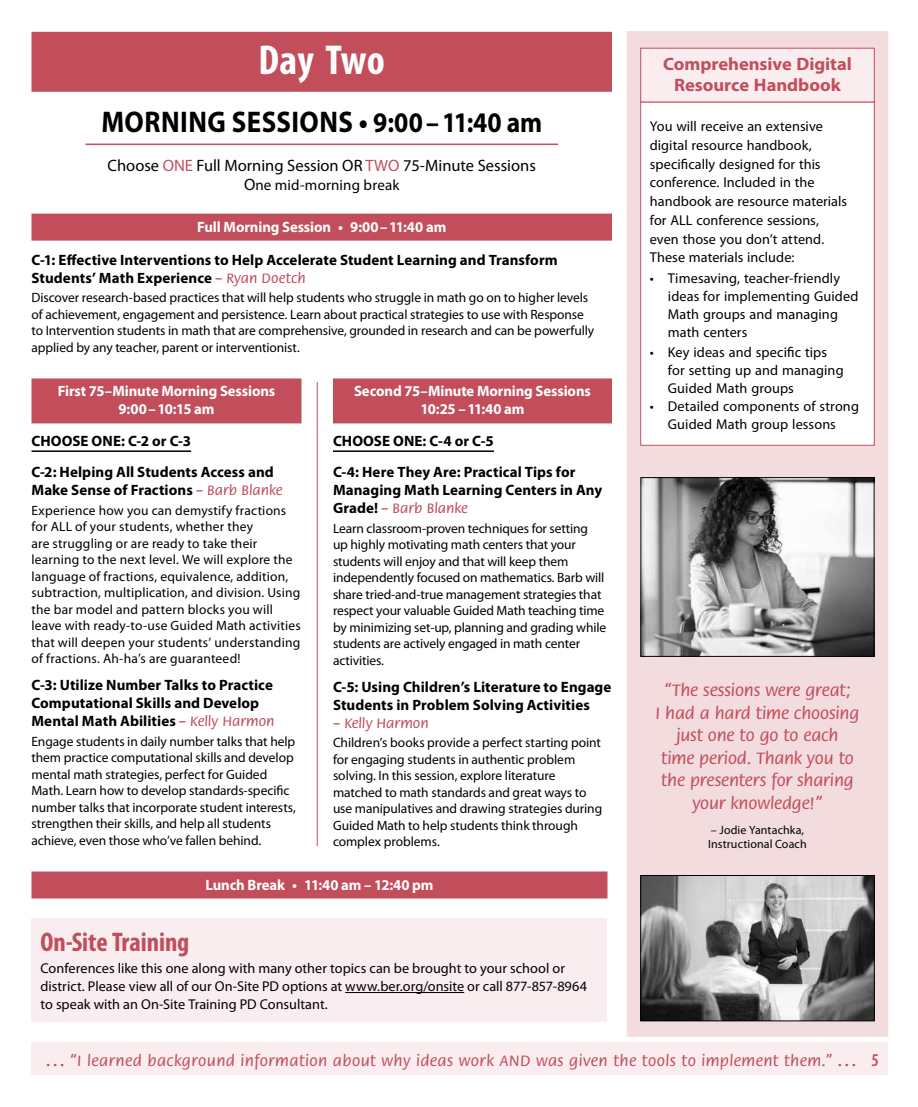
<style>
.page{position:relative;width:918px;height:1107px;background:#fff}
.page>*{position:absolute;margin:0;border:0;box-sizing:border-box;transform-origin:0 0}
.t1{font:700 condensed 42px "Myriad Pro";letter-spacing:.005em;color:#fff}
.t2{font:700 30px "Myriad Pro";letter-spacing:.015em;color:#000;scale:.9 1}
.t3{font:700 condensed 27px "Myriad Pro";color:#c24e5c}
.t4{font:500 18px/22.5px "Flora Std";letter-spacing:-.01em;color:#c24e5c;text-align:center}
.t5{font:700 18px/21.6px "Myriad Pro";letter-spacing:-.005em;color:#c24e5c;text-align:center}
.t6{font:600 condensed 18px "Myriad Pro";color:#c24e5c}
.t7{font:500 16.5px "Flora Std";letter-spacing:.025em;color:#c24e5c}
.t8{font:16.5px "Myriad Pro";color:#000}
.t9{font:700 15px/18px "Myriad Pro";letter-spacing:.005em;color:#000}
.t10{font:700 15px/18px "Myriad Pro";letter-spacing:-.005em;color:#fff;text-align:center}
.t11{font:500 15px "Flora Std";color:#c24e5c}
.t12{font:15px "Myriad Pro";letter-spacing:.01em;color:#000}
.t13{font:14.25px/18px "Myriad Pro";letter-spacing:.005em;color:#000}
.t14{font:13.5px/16.5px "Myriad Pro";letter-spacing:-.005em;color:#000}
.t15{font:13.5px/16.5px "Myriad Pro";letter-spacing:.015em;color:#000}
.t16{font:12px/14.4px "Myriad Pro";letter-spacing:.01em;color:#000}
.s1{font-size:28.5px}
.s2{color:#c24e5c}
.s3{font-size:16.5px}
.s4{font-family:"Flora Std";font-weight:500;color:#c24e5c}
.s5{font-family:"Myriad Pro";font-weight:700;color:#000}
.s6{font-size:21px}
</style>
<div class="page">
<div style="left:627px;top:32px;width:261px;height:1004px;background:#f3dcde"></div>
<img style="left:642px;top:877px;width:230px;height:142px">
<div style="left:640px;top:875px;width:234px;height:146px;border:1px solid #000"></div>
<div style="left:32px;top:1042px;width:856px;height:34px;background:#f9edef"></div>
<div style="left:641px;top:48px;width:233px;height:54px;background:#f9edef"></div>
<div style="left:640px;top:48px;width:234px;height:54px;border:1px solid #c24e5c"></div>
<img style="left:642px;top:479px;width:230px;height:176px">
<div style="left:640px;top:477px;width:234px;height:180px;border:1px solid #000"></div>
<div style="left:32px;top:214px;width:580px;height:27px;background:#c24e5c"></div>
<div style="left:32px;top:378px;width:270px;height:45px;background:#c24e5c"></div>
<hr style="left:32px;top:450px;width:159px;height:2px;background:#000">
<div style="left:333px;top:378px;width:279px;height:45px;background:#c24e5c"></div>
<hr style="left:333px;top:450px;width:161px;height:2px;background:#000">
<div style="left:32px;top:872px;width:576px;height:26px;background:#c24e5c"></div>
<hr style="left:317px;top:382px;width:1px;height:464px;background:#c24e5c">
<div style="left:32px;top:32px;width:580px;height:60px;background:#c24e5c"></div>
<hr style="left:86px;top:144px;width:472px;height:1px;background:#c24e5c">
<div style="left:641px;top:102px;width:233px;height:343px;background:#fff"></div>
<div style="left:640px;top:102px;width:234px;height:344px;border:1px solid #c24e5c"></div>
<div style="left:32px;top:918px;width:576px;height:104px;background:#f9edef"></div>
<hr style="left:345px;top:992px;width:119px;height:1px;background:#000">
<h1 class="t1" style="left:259px;top:34px;width:128px">Day Two</h1>
<h2 class="t2" style="left:101px;top:102px;width:491px">MORNING SESSIONS • <span class="s1">9:00–11:40 am</span></h2>
<p class="t8" style="left:108px;top:155px;width:430px">Choose <span class="s2">ONE</span> Full Morning Session OR <span class="s2">TWO</span> 75-Minute Sessions</p>
<p class="t12" style="left:244px;top:176px;width:157px"><span class="s3">O</span>ne mid-morning break</p>
<p class="t10" style="left:197px;top:217px;width:251px">Full Morning Session • 9:00–11:40 am</p>
<p class="t9" style="left:32px;top:250px;width:528px">C‑1: Effective Interventions to Help Accelerate Student Learning and Transform<br>Students’ Math Experience <span class="s4">– Ryan Doetch</span></p>
<p class="t14" style="left:32px;top:289px;width:564px">Discover research-based practices that will help students who struggle in math go on to higher levels of achievement, engagement and persistence. Learn about practical strategies to use with Response to Intervention students in math that are comprehensive, grounded in research and can be powerfully applied by any teacher, parent or interventionist.</p>
<p class="t10" style="left:58px;top:382px;width:219px">First 75–Minute Morning Sessions<br>9:00–10:15 am</p>
<p class="t9" style="left:32px;top:425px;width:244px;line-height:31.5px">CHOOSE ONE: C‑2 or C‑3<br>C‑2: Helping All Students Access and</p>
<p class="t9" style="left:32px;top:481px;width:252px">Make Sense of Fractions <span class="s4">– Barb Blanke</span></p>
<p class="t15" style="left:32px;top:502px;width:271px">Experience how you can demystify fractions for ALL of your students, whether they<br>are struggling or are ready to take their learning to the next level. We will explore the language of fractions, equivalence, addition, subtraction, multiplication, and division. Using the bar model and pattern blocks you will leave with ready-to-use Guided Math activities that will deepen your students’ understanding of fractions. Ah-ha’s are guaranteed!</p>
<p class="t9" style="left:32px;top:676px;width:245px">C‑3: Utilize Number Talks to Practice<br>Computational Skills and Develop<br>Mental Math Abilities <span class="s4">– Kelly Harmon</span></p>
<p class="t14" style="left:32px;top:733px;width:266px">Engage students in daily number talks that help them practice computational skills and develop mental math strategies, perfect for Guided Math. Learn how to develop standards-specific number talks that incorporate student interests, strengthen their skills, and help all students achieve, even those who’ve fallen behind.</p>
<p class="t10" style="left:354px;top:382px;width:238px">Second 75–Minute Morning Sessions<br>10:25 –11:40 am</p>
<p class="t9" style="left:333px;top:425px;width:244px;line-height:31.5px">CHOOSE ONE: C‑4 or C‑5<br>C‑4: Here They Are: Practical Tips for</p>
<p class="t9" style="left:333px;top:481px;width:271px">Managing Math Learning Centers in Any</p>
<p class="t11" style="left:333px;top:501px;width:136px"><span class="s5">Grade!</span> – Barb Blanke</p>
<p class="t14" style="left:333px;top:520px;width:275px">Learn classroom-proven techniques for setting up highly motivating math centers that your students will enjoy and that will keep them independently focused on mathematics. Barb will share tried-and-true management strategies that respect your valuable Guided Math teaching time by minimizing set-up, planning and grading while students are actively engaged in math center activities.</p>
<p class="t9" style="left:333px;top:677px;width:280px">C‑5: Using Children’s Literature to Engage<br>Students in Problem Solving Activities</p>
<p class="t11" style="left:333px;top:715px;width:97px">– Kelly Harmon</p>
<p class="t14" style="left:333px;top:734px;width:271px">Children’s books provide a perfect starting point for engaging students in authentic problem solving. In this session, explore literature matched to math standards and great ways to use manipulatives and drawing strategies during Guided Math to help students think through complex problems.</p>
<p class="t10" style="left:205px;top:875px;width:230px">Lunch Break • 11:40 am – 12:40 pm</p>
<h3 class="t3" style="left:40px;top:925px;width:150px">On‑Site Training</h3>
<p class="t13" style="left:40px;top:959px;width:548px">Conferences like this one along with many other topics can be brought to your school or district. Please view all of our On-Site PD options at www.ber.org/onsite or call 877‑857‑8964 to speak with an On‑Site Training PD Consultant.</p>
<h3 class="t5" style="left:663px;top:52px;width:190px">Comprehensive Digital<br>Resource Handbook</h3>
<p class="t13" style="left:650px;top:117px;width:199px;line-height:18.8px">You will receive an extensive digital resource handbook, specifically designed for this conference. Included in the handbook are resource materials for ALL conference sessions, even those you don’t attend.<br>These materials include:</p>
<p class="t13" style="left:668px;top:269px;width:192px;text-indent:-18px">• Timesaving, teacher-friendly ideas for implementing Guided<br>Math groups and managing math centers</p>
<p class="t13" style="left:668px;top:343px;width:177px;text-indent:-18px">• Key ideas and specific tips for setting up and managing<br>Guided Math groups</p>
<p class="t13" style="left:650px;top:397px;width:211px;text-align:center">• Detailed components of strong<br>Guided Math group lessons</p>
<h3 class="t4" style="left:656px;top:680px;width:205px">“The sessions were great;<br>I had a hard time choosing just one to go to each<br>time period. Thank you to the presenters for sharing your knowledge!”</h3>
<p class="t16" style="left:708px;top:822px;width:100px">– Jodie Yantachka,<br>Instructional Coach</p>
<p class="t7" style="left:45px;top:1052px;width:814px"><span class="s6">…</span> “I learned background information about why ideas work AND was given the tools to implement them.” <span class="s6">…</span></p>
<h3 class="t6" style="left:872px;top:1049px;width:9px">5</h3>
</div>
